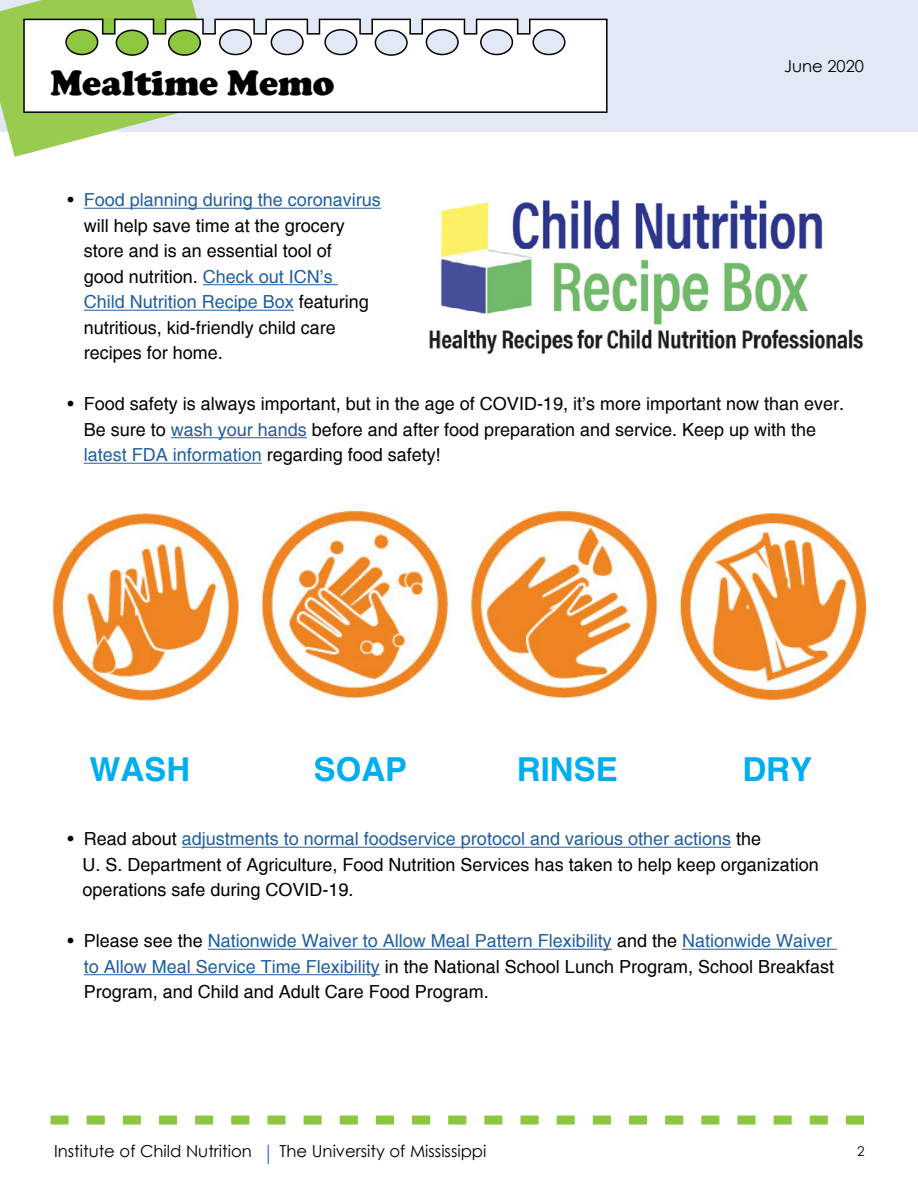
<style>
.page{position:relative;width:918px;height:1188px;background:#fff}
.page>*{position:absolute;margin:0;border:0;box-sizing:border-box;transform-origin:0 0}
.t1{font:900 36px "Cooper";color:#000}
.t2{font:700 33px "Helvetica";color:#00aeef}
.t3{font:18px/25.5px "Helvetica";color:#000}
.t4{font:16.5px "Century Gothic";color:#000}
.t5{font:13.5px "Century Gothic";color:#000}
.s1{color:#215e9e}
</style>
<div class="page">
<div style="left:0;top:0;width:918px;height:132px;background:#e2e8f6"></div>
<svg style="left:0;top:0;width:197px;height:157px"></svg>
<svg style="left:23px;top:18px;width:585px;height:96px;background:#f2f3f2"></svg>
<hr style="left:114px;top:19px;width:40px;height:1px;background:#000">
<div style="left:66px;top:30px;width:32px;height:25px;background:#8dc63f;border-radius:50%"></div>
<div style="left:65px;top:29px;width:33px;height:26px;border:2px solid #000;border-radius:50%"></div>
<div style="left:116px;top:30px;width:32px;height:25px;background:#8dc63f;border-radius:50%"></div>
<div style="left:116px;top:30px;width:33px;height:26px;border:2px solid #000;border-radius:50%"></div>
<div style="left:169px;top:30px;width:31px;height:25px;background:#8dc63f;border-radius:50%"></div>
<div style="left:168px;top:30px;width:33px;height:26px;border:2px solid #000;border-radius:50%"></div>
<div style="left:220px;top:30px;width:31px;height:25px;background:#e2e8f6;border-radius:50%"></div>
<div style="left:219px;top:29px;width:33px;height:26px;border:2px solid #000;border-radius:50%"></div>
<div style="left:271px;top:30px;width:32px;height:25px;background:#e2e8f6;border-radius:50%"></div>
<div style="left:271px;top:29px;width:33px;height:26px;border:2px solid #000;border-radius:50%"></div>
<div style="left:325px;top:30px;width:32px;height:25px;background:#e2e8f6;border-radius:50%"></div>
<div style="left:324px;top:29px;width:33px;height:26px;border:2px solid #000;border-radius:50%"></div>
<div style="left:375px;top:30px;width:32px;height:25px;background:#e2e8f6;border-radius:50%"></div>
<div style="left:375px;top:30px;width:33px;height:26px;border:2px solid #000;border-radius:50%"></div>
<div style="left:426px;top:30px;width:32px;height:25px;background:#e2e8f6;border-radius:50%"></div>
<div style="left:426px;top:29px;width:33px;height:26px;border:2px solid #000;border-radius:50%"></div>
<div style="left:481px;top:30px;width:31px;height:25px;background:#e2e8f6;border-radius:50%"></div>
<div style="left:480px;top:29px;width:33px;height:26px;border:2px solid #000;border-radius:50%"></div>
<div style="left:533px;top:30px;width:32px;height:25px;background:#e2e8f6;border-radius:50%"></div>
<div style="left:532px;top:29px;width:34px;height:26px;border:2px solid #000;border-radius:50%"></div>
<div style="left:103px;top:19px;width:12px;height:15px;background:#8dc63f"></div>
<div style="left:102px;top:18px;width:14px;height:17px;border:2px solid #000"></div>
<div style="left:154px;top:19px;width:12px;height:15px;background:#8dc63f"></div>
<div style="left:153px;top:18px;width:13px;height:17px;border:2px solid #000"></div>
<div style="left:203px;top:19px;width:12px;height:15px;background:#e2e8f6"></div>
<div style="left:202px;top:18px;width:14px;height:17px;border:2px solid #000"></div>
<div style="left:254px;top:19px;width:12px;height:15px;background:#e2e8f6"></div>
<div style="left:253px;top:18px;width:14px;height:17px;border:2px solid #000"></div>
<div style="left:307px;top:19px;width:12px;height:15px;background:#e2e8f6"></div>
<div style="left:307px;top:18px;width:13px;height:17px;border:2px solid #000"></div>
<div style="left:464px;top:19px;width:13px;height:15px;background:#e2e8f6"></div>
<div style="left:464px;top:18px;width:13px;height:17px;border:2px solid #000"></div>
<div style="left:410px;top:19px;width:12px;height:15px;background:#e2e8f6"></div>
<div style="left:409px;top:18px;width:14px;height:17px;border:2px solid #000"></div>
<div style="left:360px;top:19px;width:12px;height:15px;background:#e2e8f6"></div>
<div style="left:359px;top:18px;width:14px;height:17px;border:2px solid #000"></div>
<div style="left:518px;top:19px;width:12px;height:15px;background:#e2e8f6"></div>
<div style="left:517px;top:18px;width:14px;height:17px;border:2px solid #000"></div>
<svg style="left:268px;top:1145px;width:1px;height:19px"></svg>
<svg style="left:51px;top:1116px;width:813px;height:9px"></svg>
<hr style="left:84px;top:208px;width:297px;height:1px;background:#215e9e">
<hr style="left:203px;top:284px;width:135px;height:1px;background:#215e9e">
<hr style="left:84px;top:310px;width:210px;height:1px;background:#215e9e">
<hr style="left:171px;top:437px;width:136px;height:1px;background:#215e9e">
<hr style="left:84px;top:463px;width:178px;height:1px;background:#215e9e">
<hr style="left:182px;top:847px;width:549px;height:1px;background:#215e9e">
<hr style="left:208px;top:949px;width:404px;height:1px;background:#215e9e">
<hr style="left:682px;top:949px;width:155px;height:1px;background:#215e9e">
<hr style="left:84px;top:974px;width:296px;height:1px;background:#215e9e">
<img style="left:429px;top:200px;width:435px;height:154px">
<img style="left:53px;top:512px;width:812px;height:188px">
<h1 class="t1" style="left:51px;top:62px;width:286px">Mealtime Memo</h1>
<p class="t4" style="left:784px;top:55px;width:81px">June 2020</p>
<p class="t3" style="left:84px;top:188px;width:299px;text-indent:-16px">• <span class="s1">Food planning during the coronavirus </span>will help save time at the grocery store and is an essential tool of<br>good nutrition. <span class="s1">Check out ICN’s<br>Child Nutrition Recipe Box</span> featuring nutritious, kid-friendly child care recipes for home.</p>
<p class="t3" style="left:84px;top:392px;width:762px;text-indent:-16px">• Food safety is always important, but in the age of COVID-19, it’s more important now than ever.<br>Be sure to <span class="s1">wash your hands</span> before and after food preparation and service. Keep up with the <span class="s1">latest FDA information</span> regarding food safety!</p>
<h2 class="t2" style="left:89px;top:749px;width:102px">WASH</h2>
<h2 class="t2" style="left:314px;top:749px;width:95px">SOAP</h2>
<h2 class="t2" style="left:517px;top:749px;width:102px">RINSE</h2>
<h2 class="t2" style="left:742px;top:749px;width:71px">DRY</h2>
<p class="t3" style="left:83px;top:827px;width:738px;text-indent:-15px">• Read about <span class="s1">adjustments to normal foodservice protocol and various other actions</span> the<br>U. S. Department of Agriculture, Food Nutrition Services has taken to help keep organization operations safe during COVID-19.</p>
<p class="t3" style="left:84px;top:929px;width:752px;text-align:justify;text-indent:-16px">• Please see the <span class="s1">Nationwide Waiver to Allow Meal Pattern Flexibility</span> and the <span class="s1">Nationwide Waiver to Allow Meal Service Time Flexibility</span> in the National School Lunch Program, School Breakfast Program, and Child and Adult Care Food Program.</p>
<p class="t4" style="left:54px;top:1140px;width:199px">Institute of Child Nutrition</p>
<p class="t4" style="left:279px;top:1140px;width:209px">The University of Mississippi</p>
<p class="t5" style="left:857px;top:1141px;width:9px">2</p>
</div>
